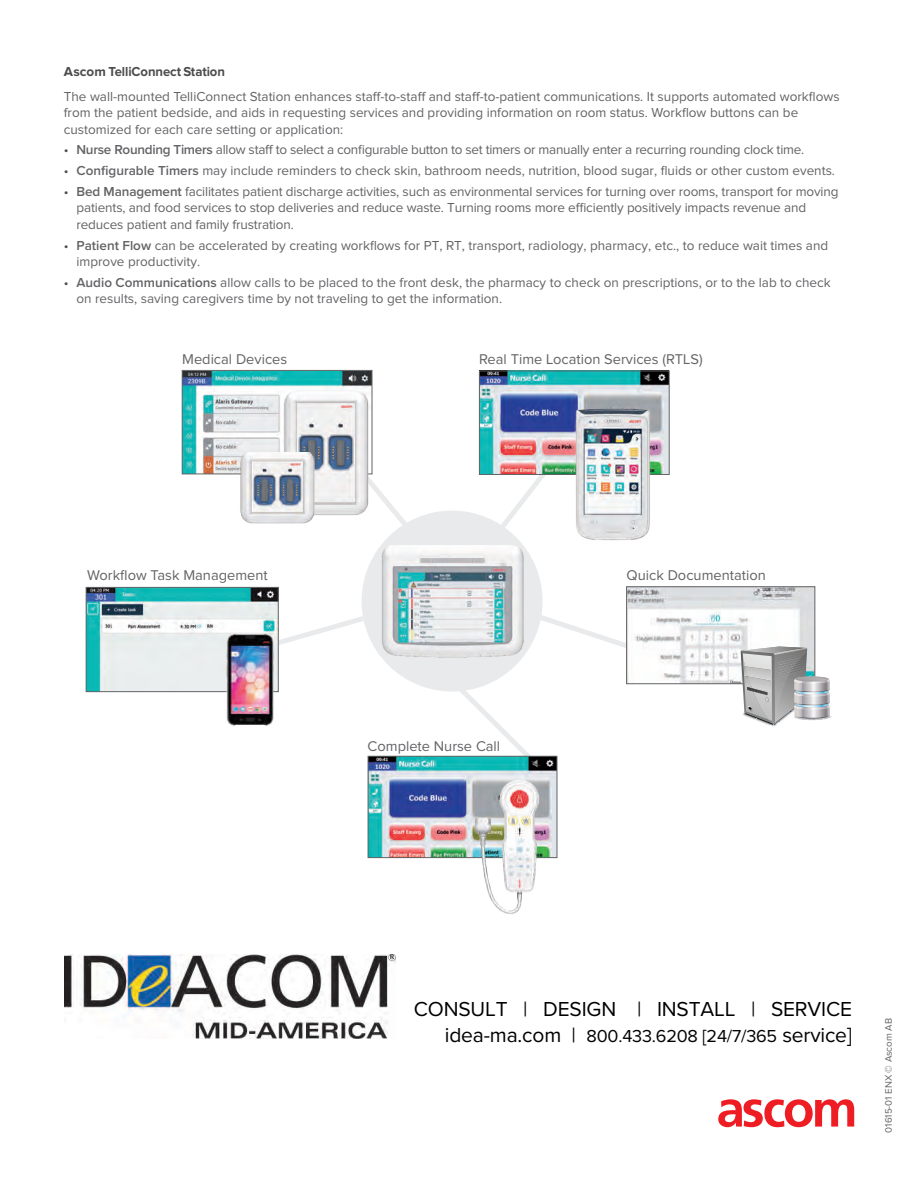
<style>
.page{position:relative;width:918px;height:1188px;background:#fff}
.page>*{position:absolute;margin:0;border:0;box-sizing:border-box;transform-origin:0 0}
.t1{font:21px "Proxima Nova";letter-spacing:-.01em;color:#000}
.t2{font:18px "Proxima Nova";letter-spacing:-.01em;color:#000}
.t3{font:14.7px "Proxima Nova";color:#636366}
.t4{font:13.5px/16.5px "Proxima Nova";color:#636366}
.t5{font:13.5px "Proxima Nova";letter-spacing:-.02em;color:#636366}
.t6{font:700 13.5px "Proxima Nova";letter-spacing:-.005em;color:#4b4c4d}
.t7{font:9.75px "Proxima Nova";color:#636366}
.s1{color:#4b4c4d}
.s2{font-weight:600}
.s3{font-size:21px}
</style>
<div class="page">
<svg style="left:498px;top:475px;width:47px;height:52px"></svg>
<img style="left:481px;top:373px;width:187px;height:100px">
<div style="left:479px;top:371px;width:191px;height:104px;border:1px solid #636466"></div>
<img style="left:565px;top:405px;width:96px;height:136px">
<svg style="left:541px;top:615px;width:85px;height:33px"></svg>
<img style="left:628px;top:588px;width:185px;height:94px">
<div style="left:626px;top:586px;width:189px;height:98px;border:1px solid #636366"></div>
<div style="left:362px;top:511px;width:181px;height:181px;background:#e9eaeb;border-radius:50%"></div>
<img style="left:378px;top:543px;width:149px;height:117px">
<svg style="left:383px;top:516px;width:38px;height:27px"></svg>
<svg style="left:446px;top:674px;width:93px;height:82px"></svg>
<img style="left:370px;top:758px;width:185px;height:98px">
<div style="left:368px;top:756px;width:189px;height:102px;border:1px solid #636466"></div>
<img style="left:453px;top:777px;width:105px;height:137px">
<img style="left:184px;top:372px;width:186px;height:100px">
<div style="left:182px;top:370px;width:190px;height:104px;border:1px solid #636466"></div>
<img style="left:252px;top:387px;width:149px;height:130px">
<img style="left:234px;top:452px;width:80px;height:72px">
<img style="left:88px;top:589px;width:41px;height:101px">
<img style="left:129px;top:575px;width:242px;height:209px">
<svg style="left:739px;top:647px;width:93px;height:80px"></svg>
<svg style="left:718px;top:1099px;width:136px;height:28px"></svg>
<img style="left:64px;top:954px;width:331px;height:85px">
<p class="t6" style="left:64px;top:63px;width:163px">Ascom TelliConnect Station</p>
<p class="t4" style="left:64px;top:88px;width:777px">The wall-mounted TelliConnect Station enhances staff-to-staff and staff-to-patient communications. It supports automated workflows from the patient bedside, and aids in requesting services and providing information on room status. Workflow buttons can be customized for each care setting or application:</p>
<p class="t5" style="left:64px;top:142px;width:742px"><span class="s1">•</span> <span class="s2">Nurse Rounding Timers</span> allow staff to select a configurable button to set timers or manually enter a recurring rounding clock time.</p>
<p class="t4" style="left:64px;top:163px;width:773px"><span class="s1">•</span> <span class="s2">Configurable Timers</span> may include reminders to check skin, bathroom needs, nutrition, blood sugar, fluids or other custom events.</p>
<p class="t4" style="left:77px;top:183px;width:764px;text-indent:-13px"><span class="s1">•</span> <span class="s2">Bed Management</span> facilitates patient discharge activities, such as environmental services for turning over rooms, transport for moving patients, and food services to stop deliveries and reduce waste. Turning rooms more efficiently positively impacts revenue and reduces patient and family frustration.</p>
<p class="t4" style="left:77px;top:237px;width:753px;text-indent:-13px"><span class="s1">•</span> <span class="s2">Patient Flow</span> can be accelerated by creating workflows for PT, RT, transport, radiology, pharmacy, etc., to reduce wait times and improve productivity.</p>
<p class="t4" style="left:77px;top:274px;width:756px;text-indent:-13px"><span class="s1">•</span> <span class="s2">Audio Communications</span> allow calls to be placed to the front desk, the pharmacy to check on prescriptions, or to the lab to check on results, saving caregivers time by not traveling to get the information.</p>
<p class="t3" style="left:182px;top:351px;width:107px">Medical Devices</p>
<p class="t3" style="left:479px;top:351px;width:225px">Real Time Location Services (RTLS)</p>
<p class="t3" style="left:87px;top:567px;width:182px">Workflow Task Management</p>
<p class="t3" style="left:627px;top:567px;width:141px">Quick Documentation</p>
<p class="t3" style="left:368px;top:738px;width:134px">Complete Nurse Call</p>
<h1 class="t1" style="left:414px;top:994px;width:440px">CONSULT | DESIGN | INSTALL | SERVICE</h1>
<h2 class="t2" style="left:445px;top:1022px;width:409px"><span class="s3">idea-ma.com |</span> 800.433.6208 [24/7/365 <span class="s3">service]</span></h2>
<p class="t7" style="left:883px;top:1133px;width:116px;rotate:-90deg">01615-01 ENX © Ascom AB</p>
</div>
